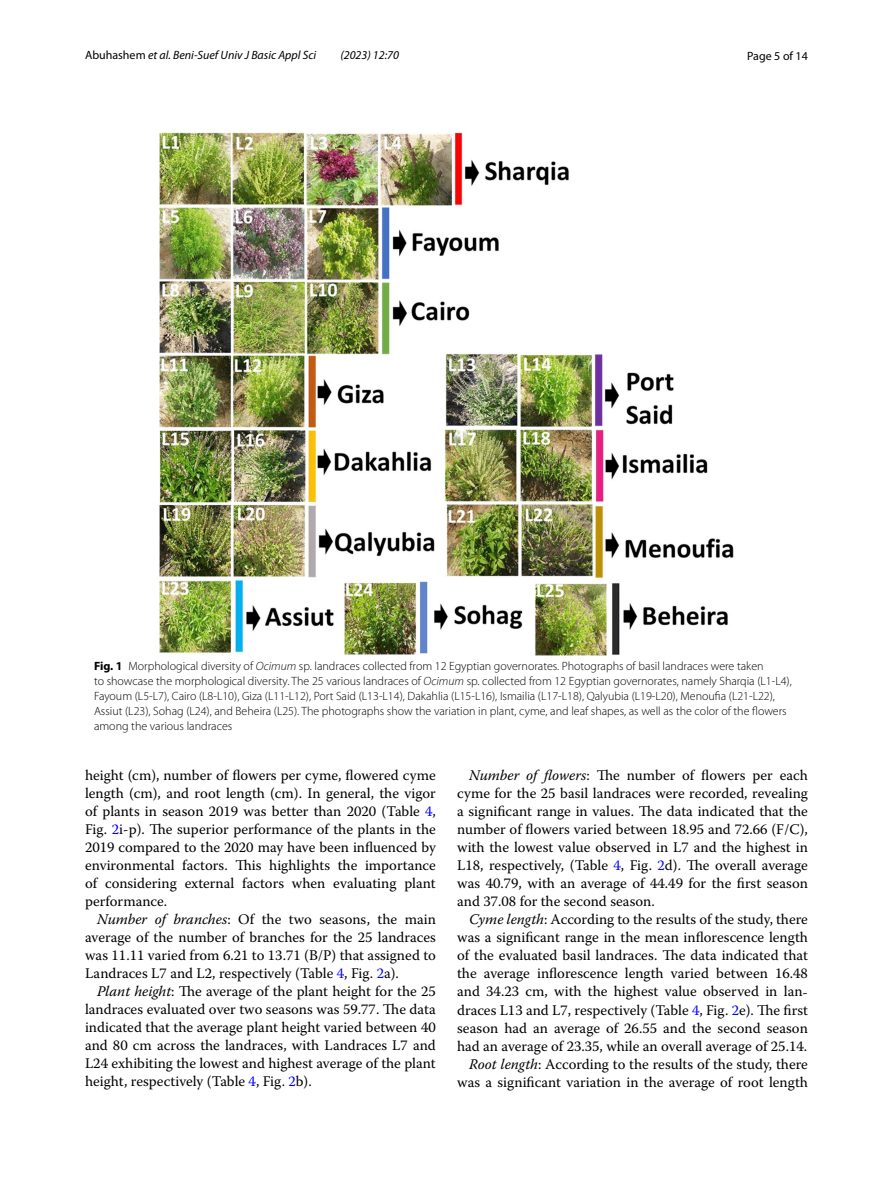
<style>
.page{position:relative;width:893px;height:1187px;background:#fff}
.page>*{position:absolute;margin:0;border:0;box-sizing:border-box;transform-origin:0 0}
.t1{font:14.7px/18px "Warnock Pro";color:#000;text-align:justify}
.t2{font:300 12px/15px "Myriad Pro";color:#000}
.t3{font:italic 12px "Myriad Pro";color:#000}
.t4{font:12px "Myriad Pro";color:#000}
.s1{font-style:normal}
.s2{font-weight:700}
.s3{font-style:italic}
.s4{color:#00f}
</style>
<div class="page">
<img style="left:159px;top:133px;width:574px;height:522px">
<p class="t3" style="left:85px;top:48px;width:233px"><span class="s1">Abuhashem</span> et al. Beni-Suef Univ J Basic Appl Sci</p>
<p class="t3" style="left:340px;top:48px;width:60px">(2023) 12:70</p>
<p class="t4" style="left:747px;top:48px;width:62px">Page 5 of 14</p>
<p class="t2" style="left:94px;top:659px;width:699px"><span class="s2">Fig. 1</span> Morphological diversity of <span class="s3">Ocimum</span> sp. landraces collected from 12 Egyptian governorates. Photographs of basil landraces were taken<br>to showcase the morphological diversity. The 25 various landraces of <span class="s3">Ocimum</span> sp. collected from 12 Egyptian governorates, namely Sharqia (L1-L4), Fayoum (L5-L7), Cairo (L8-L10), Giza (L11-L12), Port Said (L13-L14), Dakahlia (L15-L16), Ismailia (L17-L18), Qalyubia (L19-L20), Menoufia (L21-L22), Assiut (L23), Sohag (L24), and Beheira (L25). The photographs show the variation in plant, cyme, and leaf shapes, as well as the color of the flowers among the various landraces</p>
<p class="t1" style="left:85px;top:766px;width:352px">height (cm), number of flowers per cyme, flowered cyme length (cm), and root length (cm). In general, the vigor of plants in season 2019 was better than 2020 (Table <span class="s4">4</span>, Fig. <span class="s4">2</span>i-p). The superior performance of the plants in the 2019 compared to the 2020 may have been influenced by environmental factors. This highlights the importance of considering external factors when evaluating plant performance.</p>
<p class="t1" style="left:85px;top:910px;width:352px;text-indent:12px"><span class="s3">Number of branches</span>: Of the two seasons, the main average of the number of branches for the 25 landraces was 11.11 varied from 6.21 to 13.71 (B/P) that assigned to Landraces L7 and L2, respectively (Table <span class="s4">4</span>, Fig. <span class="s4">2</span>a).</p>
<p class="t1" style="left:85px;top:982px;width:352px;text-indent:12px"><span class="s3">Plant height</span>: The average of the plant height for the 25 landraces evaluated over two seasons was 59.77. The data indicated that the average plant height varied between 40 and 80 cm across the landraces, with Landraces L7 and L24 exhibiting the lowest and highest average of the plant height, respectively (Table <span class="s4">4</span>, Fig. <span class="s4">2</span>b).</p>
<p class="t1" style="left:457px;top:766px;width:352px;text-indent:12px"><span class="s3">Number of flowers</span>: The number of flowers per each cyme for the 25 basil landraces were recorded, revealing a significant range in values. The data indicated that the number of flowers varied between 18.95 and 72.66 (F/C), with the lowest value observed in L7 and the highest in L18, respectively, (Table <span class="s4">4</span>, Fig. <span class="s4">2</span>d). The overall average was 40.79, with an average of 44.49 for the first season and 37.08 for the second season.</p>
<p class="t1" style="left:457px;top:910px;width:352px;text-align:right"><span class="s3">Cyme length</span>: According to the results of the study, there was a significant range in the mean inflorescence length of the evaluated basil landraces. The data indicated that the average inflorescence length varied between 16.48 and 34.23 cm, with the highest value observed in lan&shy;draces L13 and L7, respectively (Table <span class="s4">4</span>, Fig. <span class="s4">2</span>e). The first season had an average of 26.55 and the second season had an average of 23.35, while an overall average of 25.14.<br><span class="s3">Root length</span>: According to the results of the study, there was a significant variation in the average of root length</p>
</div>
